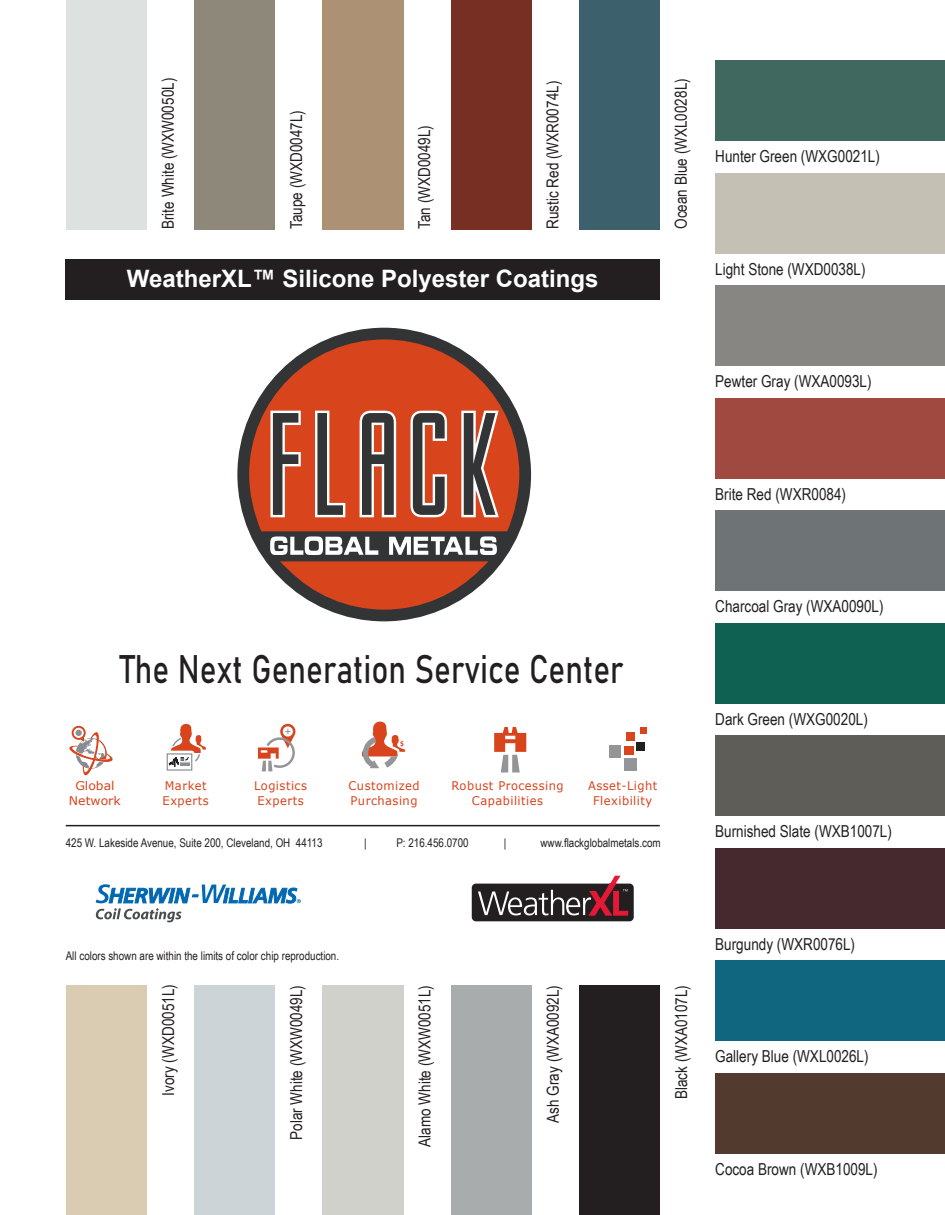
<style>
.page{position:relative;width:945px;height:1215px;background:#fff}
.page>*{position:absolute;margin:0;border:0;box-sizing:border-box;transform-origin:0 0}
.t1{font:39.3px "Bahnschrift";color:#231f20;scale:.8 1}
.t2{font:700 24px "Arial";color:#fff}
.t3{font:16.5px "Arial Narrow";color:#231f20}
.t4{font:12px "Arial Narrow";color:#231f20}
.t5{font:12px/14.4px "Verdana";letter-spacing:.04em;color:#d8441c;scale:.96 1}
.t6{font:12px/14.4px "Verdana";color:#d8441c;text-align:center;scale:1.04 1}
.t7{font:700 7.2px "Myriad Pro";color:#d8441c}
</style>
<div class="page">
<div style="left:237px;top:328px;width:294px;height:293px;background:#323436;border-radius:50%"></div>
<svg style="left:249px;top:339px;width:270px;height:192px;fill:#d8441c"></svg>
<svg style="left:280px;top:561px;width:208px;height:49px"></svg>
<svg style="left:270px;top:411px;width:31px;height:106px"></svg>
<svg style="left:315px;top:411px;width:30px;height:106px"></svg>
<svg style="left:360px;top:411px;width:36px;height:106px"></svg>
<svg style="left:410px;top:411px;width:37px;height:106px"></svg>
<svg style="left:461px;top:411px;width:38px;height:106px"></svg>
<svg style="left:270px;top:536px;width:108px;height:19px"></svg>
<svg style="left:389px;top:536px;width:108px;height:19px"></svg>
<svg style="left:362px;top:721px;width:43px;height:47px"></svg>
<svg style="left:494px;top:727px;width:32px;height:46px"></svg>
<div style="left:609px;top:746px;width:12px;height:12px;background:#939598"></div>
<div style="left:624px;top:758px;width:13px;height:12px;background:#939598"></div>
<div style="left:624px;top:746px;width:10px;height:9px;background:#d8441c"></div>
<div style="left:626px;top:732px;width:9px;height:9px;background:#d8441c"></div>
<div style="left:640px;top:727px;width:7px;height:7px;background:#d8441c"></div>
<div style="left:636px;top:742px;width:9px;height:9px;background:#231f20"></div>
<hr style="left:66px;top:825px;width:594px;height:1px;background:#231f20">
<svg style="left:65px;top:723px;width:236px;height:200px"></svg>
<div style="left:472px;top:884px;width:162px;height:37px;background:#231f20;border-radius:4px"></div>
<svg style="left:478px;top:876px;width:151px;height:40px"></svg>
<div style="left:66px;top:259px;width:594px;height:41px;background:#231f20"></div>
<div style="left:66px;top:985px;width:81px;height:230px;background:#daccb2"></div>
<div style="left:194px;top:985px;width:81px;height:230px;background:#cdd4d7"></div>
<div style="left:322px;top:985px;width:81px;height:230px;background:#cfd1ca"></div>
<div style="left:451px;top:985px;width:81px;height:230px;background:#a9acac"></div>
<div style="left:579px;top:985px;width:81px;height:230px;background:#231f20"></div>
<div style="left:715px;top:1073px;width:230px;height:81px;background:#523a2f"></div>
<div style="left:715px;top:960px;width:230px;height:81px;background:#10667f"></div>
<div style="left:715px;top:848px;width:230px;height:81px;background:#46292f"></div>
<div style="left:715px;top:735px;width:230px;height:81px;background:#5e5d57"></div>
<div style="left:715px;top:623px;width:230px;height:81px;background:#0f6251"></div>
<div style="left:715px;top:510px;width:230px;height:81px;background:#6e7375"></div>
<div style="left:715px;top:398px;width:230px;height:81px;background:#a04940"></div>
<div style="left:715px;top:285px;width:230px;height:81px;background:#878683"></div>
<div style="left:715px;top:173px;width:230px;height:81px;background:#c5c0b4"></div>
<div style="left:715px;top:60px;width:230px;height:81px;background:#40685e"></div>
<div style="left:66px;top:0;width:81px;height:229px;background:#dde1e0"></div>
<div style="left:194px;top:0;width:81px;height:229px;background:#8e887a"></div>
<div style="left:322px;top:0;width:81px;height:229px;background:#ac9174"></div>
<div style="left:451px;top:0;width:81px;height:229px;background:#762f22"></div>
<div style="left:579px;top:0;width:81px;height:229px;background:#3c616d"></div>
<p class="t3" style="left:156px;top:229px;width:153px;rotate:-90deg">Brite White (WXW0050L)</p>
<p class="t3" style="left:284px;top:229px;width:120px;rotate:-90deg">Taupe (WXD0047L)</p>
<p class="t3" style="left:412px;top:229px;width:105px;rotate:-90deg">Tan (WXD0049L)</p>
<p class="t3" style="left:541px;top:229px;width:150px;rotate:-90deg">Rustic Red (WXR0074L)</p>
<p class="t3" style="left:669px;top:229px;width:152px;rotate:-90deg">Ocean Blue (WXL0028L)</p>
<h2 class="t2" style="left:127px;top:262px;width:473px">WeatherXL™ Silicone Polyester Coatings</h2>
<p class="t3" style="left:715px;top:144px;width:166px">Hunter Green (WXG0021L)</p>
<p class="t3" style="left:715px;top:257px;width:152px">Light Stone (WXD0038L)</p>
<p class="t3" style="left:715px;top:369px;width:158px">Pewter Gray (WXA0093L)</p>
<p class="t3" style="left:715px;top:482px;width:132px">Brite Red (WXR0084)</p>
<h1 class="t1" style="left:120px;top:639px;width:631px">The Next Generation Service Center</h1>
<p class="t7" style="left:400px;top:738px;width:5px">$</p>
<p class="t6" style="left:69px;top:779px;width:52px">Global<br>Network</p>
<p class="t5" style="left:163px;top:779px;width:50px">Market<br>Experts</p>
<p class="t5" style="left:254px;top:779px;width:57px">Logistics<br>Experts</p>
<p class="t5" style="left:348px;top:779px;width:76px">Customized<br>Purchasing</p>
<p class="t5" style="left:451px;top:779px;width:118px;text-align:center">Robust Processing<br>Capabilities</p>
<p class="t5" style="left:588px;top:779px;width:74px;text-align:center">Asset-Light<br>Flexibility</p>
<p class="t4" style="left:66px;top:834px;width:258px">425 W. Lakeside Avenue, Suite 200, Cleveland, OH 44113</p>
<p class="t4" style="left:364px;top:834px;width:4px">|</p>
<p class="t4" style="left:396px;top:834px;width:74px">P: 216.456.0700</p>
<p class="t4" style="left:504px;top:834px;width:4px">|</p>
<p class="t4" style="left:541px;top:834px;width:122px">www.flackglobalmetals.com</p>
<p class="t3" style="left:715px;top:594px;width:170px">Charcoal Gray (WXA0090L)</p>
<p class="t3" style="left:715px;top:707px;width:154px">Dark Green (WXG0020L)</p>
<p class="t3" style="left:715px;top:819px;width:178px">Burnished Slate (WXB1007L)</p>
<p class="t4" style="left:66px;top:947px;width:275px">All colors shown are within the limits of color chip reproduction.</p>
<p class="t3" style="left:156px;top:1096px;width:113px;rotate:-90deg">Ivory (WXD0051L)</p>
<p class="t3" style="left:284px;top:1140px;width:156px;rotate:-90deg">Polar White (WXW0049L)</p>
<p class="t3" style="left:413px;top:1147px;width:163px;rotate:-90deg">Alamo White (WXW0051L)</p>
<p class="t3" style="left:541px;top:1123px;width:139px;rotate:-90deg">Ash Gray (WXA0092L)</p>
<p class="t3" style="left:669px;top:1099px;width:116px;rotate:-90deg">Black (WXA0107L)</p>
<p class="t3" style="left:715px;top:932px;width:141px">Burgundy (WXR0076L)</p>
<p class="t3" style="left:715px;top:1044px;width:155px">Gallery Blue (WXL0026L)</p>
<p class="t3" style="left:715px;top:1157px;width:164px">Cocoa Brown (WXB1009L)</p>
</div>
